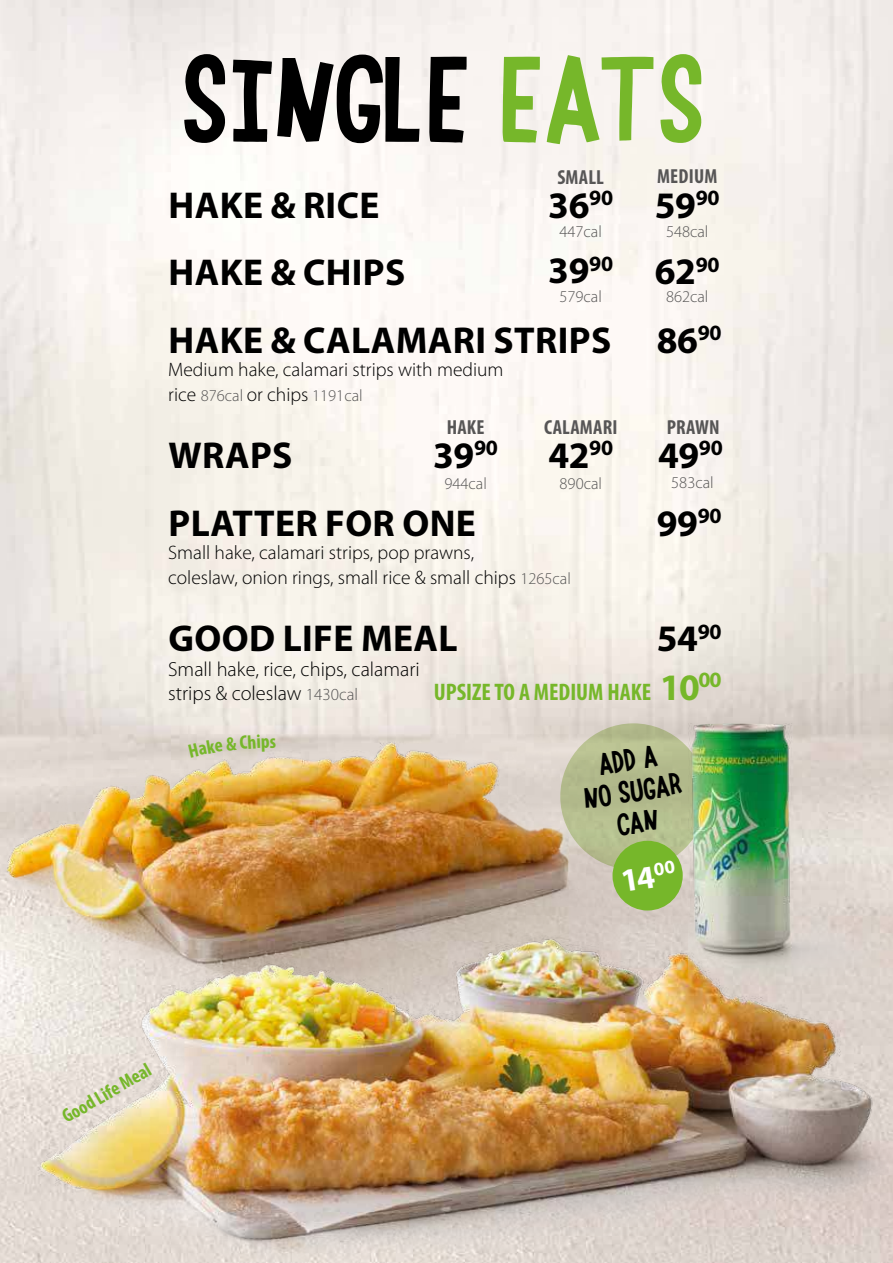
<style>
.page{position:relative;width:893px;height:1263px;background:#fff}
.page>*{position:absolute;margin:0;border:0;box-sizing:border-box;transform-origin:0 0}
.t1{font:111px "Fishaways";color:#000}
.t2{font:700 37.5px/67.5px "Myriad Pro";letter-spacing:.01em;color:#000}
.t3{font:700 32.7px "Myriad Pro";color:#fff}
.t4{font:27.6px/31.5px "Fishaways";color:#000;text-align:center}
.t5{font:700 condensed 24px "Myriad Pro";color:#76b72a}
.t6{font:300 20.4px/24.5px "Myriad Pro";color:#000}
.t7{font:700 condensed 20.4px "Myriad Pro";letter-spacing:.01em;color:#575656}
.t8{font:300 19.5px/24.5px "Myriad Pro";color:#000}
.t9{font:700 condensed 19.5px "Myriad Pro";color:#76b72a}
.t10{font:300 16.5px "Myriad Pro";color:#575656}
.s1{color:#76b72a}
.s2{font-size:19.5px;color:#000}
.s3{font-size:16.5px;color:#575656}
.s4{font-size:16.95px;color:#575656}
.s5{font-stretch:normal;font-size:37.5px}
</style>
<div class="page">
<img style="left:0;top:631px;width:739px;height:439px">
<img style="left:29px;top:918px;width:864px;height:345px">
<div style="left:560px;top:723px;width:146px;height:147px;background:#b5bc8e;border-radius:50%"></div>
<div style="left:612px;top:841px;width:71px;height:69px;background:#76b72a;border-radius:50%"></div>
<img style="left:689px;top:723px;width:204px;height:277px">
<svg style="left:188px;top:734px;width:81px;height:23px;background:#d9d0c8"></svg>
<h1 class="t1" style="left:184px;top:39px;width:526px">SINGLE <span class="s1">EATS</span></h1>
<p class="t7" style="left:657px;top:169px;width:62px">MEDIUM</p>
<h2 class="t2" style="left:655px;top:171px;width:66px">59<sup>90</sup></h2>
<p class="t10" style="left:666px;top:225px;width:44px">548cal</p>
<p class="t7" style="left:557px;top:170px;width:48px">SMALL</p>
<h2 class="t2" style="left:548px;top:172px;width:66px;line-height:65.2px">36<sup>90<br></sup>39<sup>90</sup></h2>
<h2 class="t2" style="left:169px;top:171px;width:555px">HAKE &amp; RICE<br>HAKE &amp; CHIPS<br>HAKE &amp; CALAMARI STRIPS 86<sup>90</sup></h2>
<p class="t8" style="left:168px;top:359px;width:337px">Medium hake, calamari strips with medium</p>
<p class="t10" style="left:168px;top:389px;width:196px"><span class="s2">rice</span> 876cal <span class="s2">or chips</span> 1191cal</p>
<h2 class="t2" style="left:169px;top:421px;width:309px">WRAPS<br>PLATTER FOR ONE</h2>
<p class="t10" style="left:559px;top:225px;width:44px">447cal</p>
<h2 class="t2" style="left:655px;top:237px;width:66px">62<sup>90</sup></h2>
<p class="t10" style="left:666px;top:291px;width:44px">862cal</p>
<p class="t10" style="left:559px;top:291px;width:44px">579cal</p>
<p class="t7" style="left:544px;top:419px;width:75px">CALAMARI</p>
<h2 class="t2" style="left:548px;top:421px;width:66px">42<sup>90</sup></h2>
<p class="t10" style="left:560px;top:477px;width:44px">890cal</p>
<p class="t7" style="left:667px;top:419px;width:54px">PRAWN</p>
<h2 class="t2" style="left:658px;top:421px;width:66px">49<sup>90</sup></h2>
<p class="t10" style="left:671px;top:476px;width:44px">583cal</p>
<p class="t7" style="left:447px;top:419px;width:39px">HAKE</p>
<h2 class="t2" style="left:433px;top:421px;width:66px">39<sup>90</sup></h2>
<p class="t10" style="left:444px;top:477px;width:44px">944cal</p>
<h2 class="t2" style="left:657px;top:489px;width:66px">99<sup>90</sup></h2>
<p class="t8" style="left:168px;top:542px;width:404px">Small hake, calamari strips, pop prawns,<br>coleslaw, onion rings, small rice &amp; small chips <span class="s3">1265cal</span></p>
<h2 class="t2" style="left:169px;top:604px;width:291px">GOOD LIFE MEAL</h2>
<h2 class="t2" style="left:657px;top:604px;width:66px">54<sup>90</sup></h2>
<p class="t6" style="left:168px;top:658px;width:253px">Small hake, rice, chips, calamari strips &amp; coleslaw <span class="s4">1430cal</span></p>
<p class="t5" style="left:434px;top:683px;width:289px">UPSIZE TO A MEDIUM HAKE <span class="s5">10</span><sup>00</sup></p>
<p class="t9" style="left:270px;top:734px;width:8px">s</p>
<h3 class="t4" style="left:577px;top:753px;width:100px;rotate:-9deg">ADD A<br>NO SUGAR<br>CAN</h3>
<h3 class="t3" style="left:618px;top:862px;width:57px;rotate:-9deg">14<sup>00</sup></h3>
<p class="t9" style="left:60px;top:1111px;width:101px;rotate:-30deg">Good Life Meal</p>
</div>
